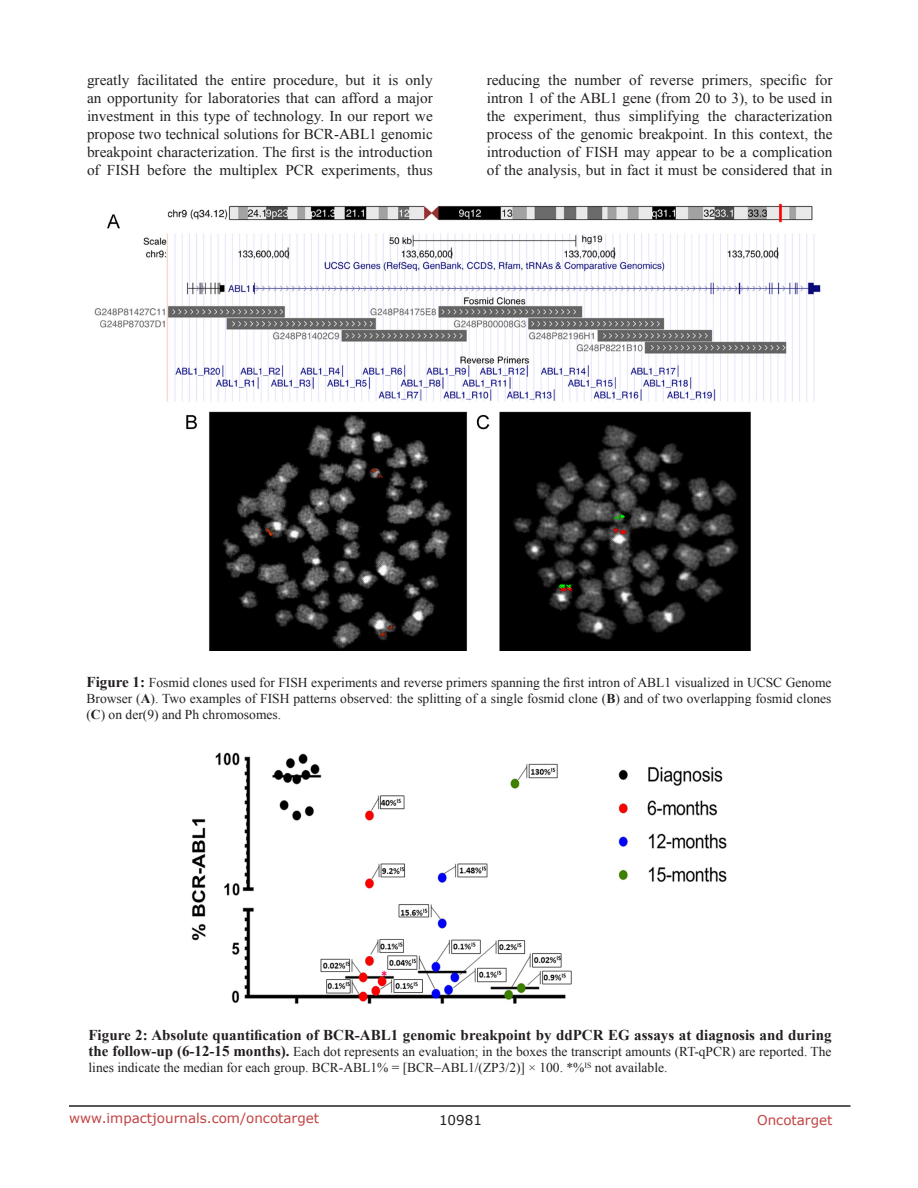
<style>
.page{position:relative;width:918px;height:1188px;background:#fff}
.page>*{position:absolute;margin:0;border:0;box-sizing:border-box;transform-origin:0 0}
.BodyText{font:15px/18px "Times New Roman";color:#231f20;text-align:justify}
.Figuretrx{font:700 15px "Times New Roman";color:#231f20}
.Figuretrx-2{font:13.5px/16.2px "Times New Roman";color:#231f20}
.t1{font:13.5px "Verdana";color:#c24141}
.t2{font:13.5px "Verdana";color:#231f20}
.s1{font-weight:700;font-size:15px}
.s2{font-weight:700}
</style>
<div class="page">
<hr style="left:69px;top:1105px;width:781px;height:2px;background:#231f20">
<img style="left:191px;top:752px;width:536px;height:252px">
<img style="left:94px;top:203px;width:727px;height:447px">
<p class="BodyText" style="left:87px;top:71px;width:347px">greatly facilitated the entire procedure, but it is only an opportunity for laboratories that can afford a major investment in this type of technology. In our report we propose two technical solutions for BCR-ABL1 genomic breakpoint characterization. The first is the introduction of FISH before the multiplex PCR experiments, thus</p>
<p class="BodyText" style="left:487px;top:71px;width:347px">reducing the number of reverse primers, specific for intron 1 of the ABL1 gene (from 20 to 3), to be used in the experiment, thus simplifying the characterization process of the genomic breakpoint. In this context, the introduction of FISH may appear to be a complication of the analysis, but in fact it must be considered that in</p>
<p class="Figuretrx-2" style="left:86px;top:674px;width:747px;text-align:justify"><span class="s1">Figure 1:</span> Fosmid clones used for FISH experiments and reverse primers spanning the first intron of ABL1 visualized in UCSC Genome Browser (<span class="s2">A</span>). Two examples of FISH patterns observed: the splitting of a single fosmid clone (<span class="s2">B</span>) and of two overlapping fosmid clones (<span class="s2">C</span>) on der(9) and Ph chromosomes.</p>
<p class="Figuretrx" style="left:88px;top:1025px;width:745px">Figure 2: Absolute quantification of BCR-ABL1 genomic breakpoint by ddPCR EG assays at diagnosis and during</p>
<p class="Figuretrx-2" style="left:88px;top:1043px;width:745px"><span class="s1">the follow-up (6-12-15 months).</span> Each dot represents an evaluation; in the boxes the transcript amounts (RT-qPCR) are reported. The lines indicate the median for each group. BCR-ABL1% = [BCR–ABL1/(ZP3/2)] × 100. *%<sup>IS</sup> not available.</p>
<p class="t1" style="left:69px;top:1109px;width:252px">www.impactjournals.com/oncotarget</p>
<p class="t2" style="left:439px;top:1111px;width:44px">10981</p>
<p class="t1" style="left:757px;top:1111px;width:77px">Oncotarget</p>
</div>
